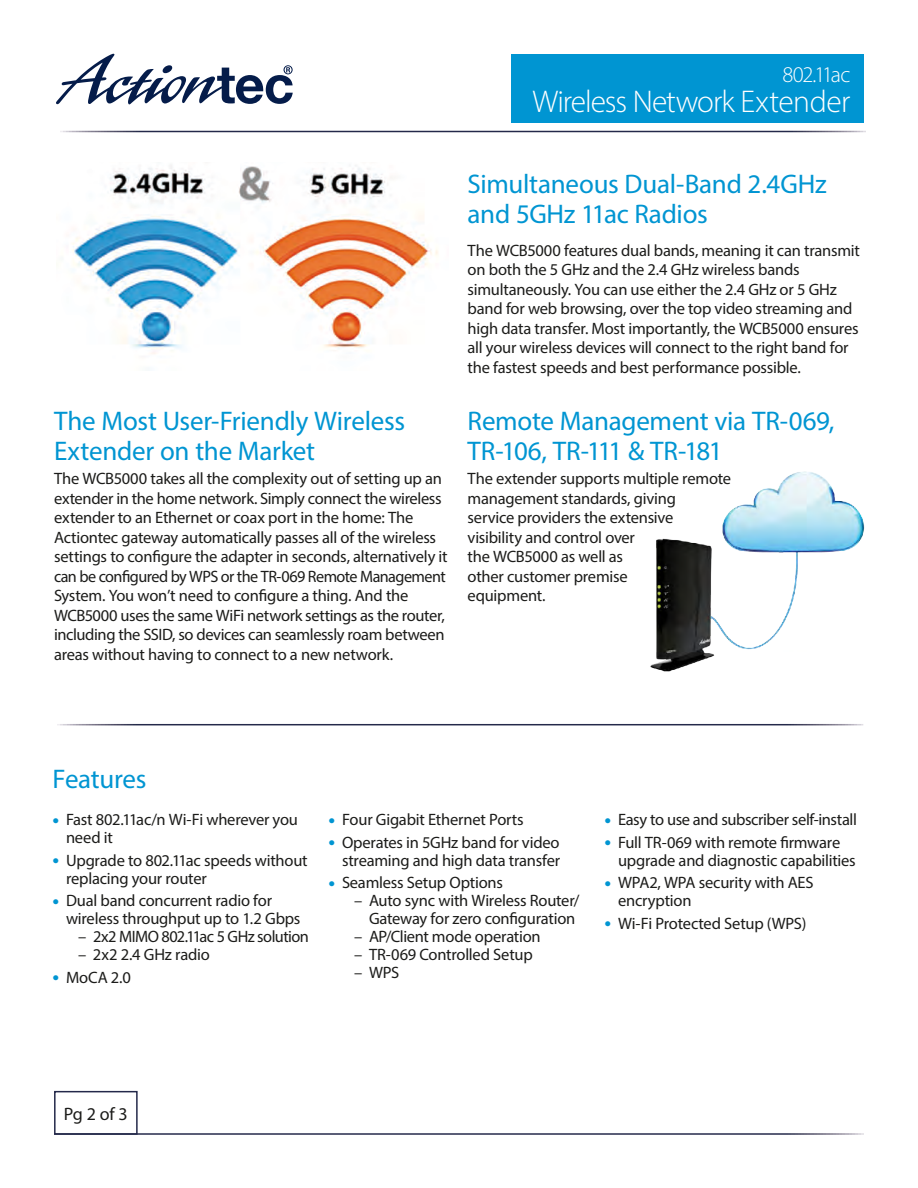
<style>
.page{position:relative;width:918px;height:1188px;background:#fff}
.page>*{position:absolute;margin:0;border:0;box-sizing:border-box;transform-origin:0 0}
.t1{font:300 31.5px "Myriad Pro";letter-spacing:-.03em;color:#fff}
.t2{font:27px/30px "Myriad Pro";letter-spacing:-.01em;color:#0095d2}
.t3{font:300 22.5px "Myriad Pro";letter-spacing:-.065em;color:#fff}
.t4{font:18px "Myriad Pro";color:#1c1c1a}
.t5{font:16.5px/19.5px "Myriad Pro";letter-spacing:-.015em;color:#1c1c1a}
.t6{font:16.5px "Myriad Pro";letter-spacing:-.035em;color:#1c1c1a}
.s1{font-size:24px;color:#0095d2}
</style>
<div class="page">
<img style="left:72px;top:165px;width:366px;height:189px">
<svg style="left:56px;top:54px;width:237px;height:50px"></svg>
<div style="left:54px;top:1091px;width:84px;height:44px;border:2px solid #24294a"></div>
<div style="left:511px;top:54px;width:353px;height:68px;background:#0095d2"></div>
<hr style="left:54px;top:1133px;width:810px;height:2px;background:#fff">
<img style="left:650px;top:471px;width:215px;height:201px">
<h3 class="t3" style="left:783px;top:61px;width:69px">802.11ac</h3>
<h1 class="t1" style="left:532px;top:83px;width:320px">Wireless Network Extender</h1>
<h2 class="t2" style="left:54px;top:406px;width:353px">The Most User-Friendly Wireless<br>Extender on the Market</h2>
<p class="t5" style="left:54px;top:469px;width:395px">The WCB5000 takes all the complexity out of setting up an extender in the home network. Simply connect the wireless extender to an Ethernet or coax port in the home: The Actiontec gateway automatically passes all of the wireless settings to configure the adapter in seconds, alternatively it can be configured by WPS or the TR-069 Remote Management System. You won’t need to configure a thing. And the WCB5000 uses the same WiFi network settings as the router, including the SSID, so devices can seamlessly roam between areas without having to connect to a new network.</p>
<h2 class="t2" style="left:468px;top:168px;width:361px">Simultaneous Dual-Band 2.4GHz and 5GHz 11ac Radios</h2>
<p class="t5" style="left:468px;top:240px;width:394px">The WCB5000 features dual bands, meaning it can transmit on both the 5 GHz and the 2.4 GHz wireless bands simultaneously. You can use either the 2.4 GHz or 5 GHz band for web browsing, over the top video streaming and high data transfer. Most importantly, the WCB5000 ensures all your wireless devices will connect to the right band for the fastest speeds and best performance possible.</p>
<h2 class="t2" style="left:468px;top:406px;width:368px">Remote Management via TR-069,<br>TR-106, TR-111 &amp; TR-181</h2>
<p class="t5" style="left:468px;top:469px;width:265px">The extender supports multiple remote management standards, giving<br>service providers the extensive visibility and control over<br>the WCB5000 as well as<br>other customer premise<br>equipment.</p>
<h2 class="t2" style="left:52px;top:763px;width:95px">Features</h2>
<p class="t5" style="left:66px;top:810px;width:233px;line-height:18px;text-indent:-14px"><span class="s1">•</span> Fast 802.11ac/n Wi-Fi wherever you need it</p>
<p class="t5" style="left:66px;top:851px;width:243px;line-height:18px;text-indent:-14px"><span class="s1">•</span> Upgrade to 802.11ac speeds without replacing your router</p>
<p class="t5" style="left:66px;top:891px;width:236px;line-height:18px;text-indent:-14px"><span class="s1">•</span> Dual band concurrent radio for wireless throughput up to 1.2 Gbps</p>
<p class="t6" style="left:78px;top:927px;width:232px">– 2x2 MIMO 802.11ac 5 GHz solution</p>
<p class="t5" style="left:78px;top:945px;width:133px">– 2x2 2.4 GHz radio</p>
<p class="t5" style="left:52px;top:967px;width:80px"><span class="s1">•</span> MoCA 2.0</p>
<p class="t5" style="left:328px;top:810px;width:197px"><span class="s1">•</span> Four Gigabit Ethernet Ports</p>
<p class="t5" style="left:328px;top:833px;width:233px;line-height:18px;text-align:right"><span class="s1">•</span> Operates in 5GHz band for video streaming and high data transfer</p>
<p class="t5" style="left:328px;top:873px;width:176px"><span class="s1">•</span> Seamless Setup Options</p>
<p class="t5" style="left:354px;top:891px;width:227px;line-height:18px;text-align:right">– Auto sync with Wireless Router/<br>Gateway for zero configuration</p>
<p class="t5" style="left:354px;top:927px;width:188px">– AP/Client mode operation</p>
<p class="t5" style="left:354px;top:945px;width:180px">– TR-069 Controlled Setup</p>
<p class="t5" style="left:354px;top:963px;width:47px">– WPS</p>
<p class="t5" style="left:604px;top:810px;width:254px"><span class="s1">•</span> Easy to use and subscriber self-install</p>
<p class="t5" style="left:618px;top:833px;width:239px;line-height:18px;text-indent:-14px"><span class="s1">•</span> Full TR-069 with remote firmware upgrade and diagnostic capabilities</p>
<p class="t5" style="left:618px;top:873px;width:197px;line-height:18px;text-indent:-14px"><span class="s1">•</span> WPA2, WPA security with AES encryption</p>
<p class="t5" style="left:604px;top:913px;width:203px"><span class="s1">•</span> Wi-Fi Protected Setup (WPS)</p>
<p class="t4" style="left:64px;top:1102px;width:66px">Pg 2 of 3</p>
</div>
